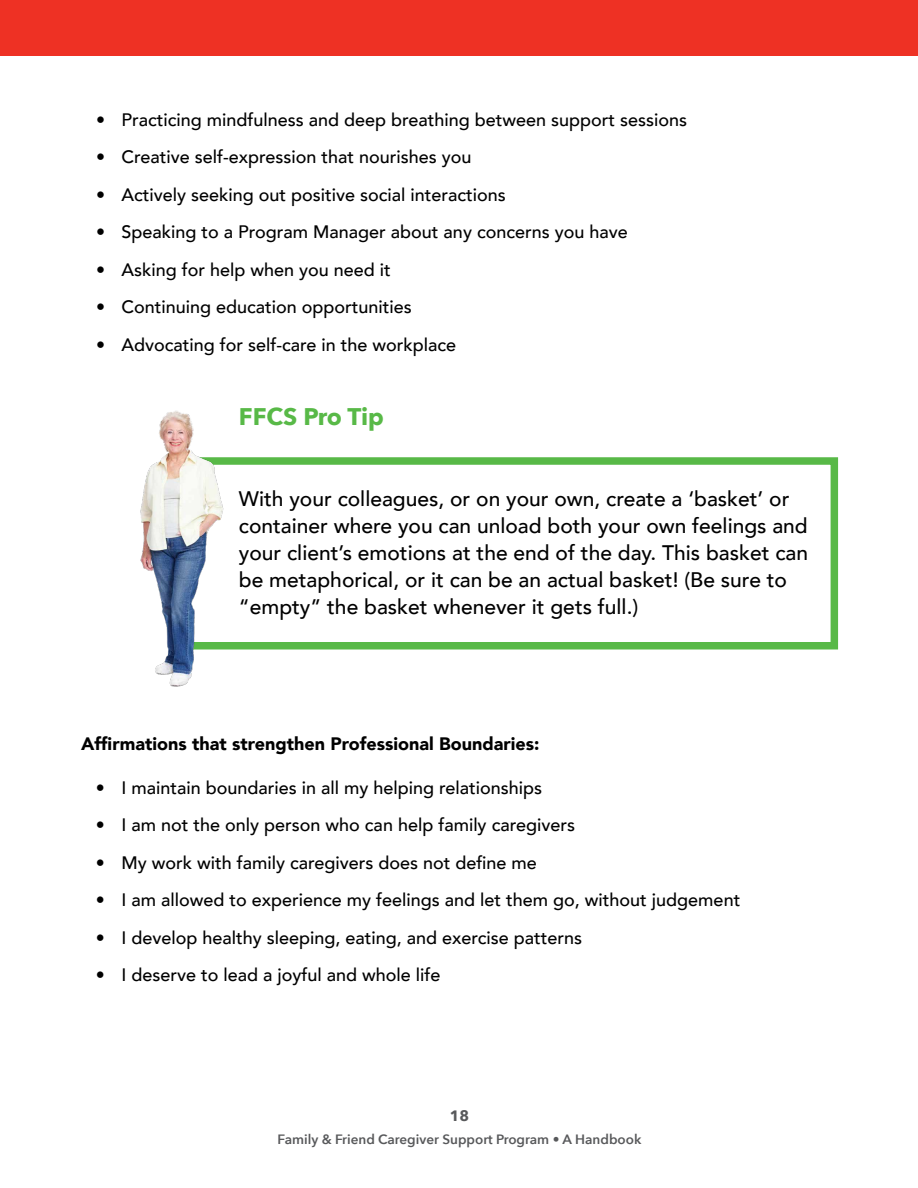
<style>
.page{position:relative;width:918px;height:1188px;background:#fff}
.page>*{position:absolute;margin:0;border:0;box-sizing:border-box;transform-origin:0 0}
.t1{font:700 24px "Avenir Next";color:#58b947}
.t2{font:500 21px/27px "Avenir";color:#000}
.t3{font:500 18px "Avenir";color:#000}
.t4{font:900 18px "Avenir";color:#000}
.t5{font:700 15px "Avenir Next";color:#58595b}
.t6{font:600 13.5px "Avenir Next";color:#58595b}
</style>
<div class="page">
<div style="left:0;top:0;width:918px;height:56px;background:#ee3124"></div>
<div style="left:179px;top:457px;width:659px;height:193px;border:8px solid #58b947"></div>
<img style="left:140px;top:411px;width:88px;height:276px">
<p class="t3" style="left:96px;top:104px;width:593px">• Practicing mindfulness and deep breathing between support sessions</p>
<p class="t3" style="left:96px;top:142px;width:377px">• Creative self-expression that nourishes you</p>
<p class="t3" style="left:96px;top:179px;width:411px">• Actively seeking out positive social interactions</p>
<p class="t3" style="left:96px;top:217px;width:533px">• Speaking to a Program Manager about any concerns you have</p>
<p class="t3" style="left:96px;top:254px;width:296px">• Asking for help when you need it</p>
<p class="t3" style="left:96px;top:292px;width:317px">• Continuing education opportunities</p>
<p class="t3" style="left:96px;top:329px;width:362px">• Advocating for self-care in the workplace</p>
<h1 class="t1" style="left:239px;top:396px;width:147px">FFCS Pro Tip</h1>
<p class="t2" style="left:239px;top:484px;width:571px">With your colleagues, or on your own, create a ‘basket’ or container where you can unload both your own feelings and your client’s emotions at the end of the day. This basket can be metaphorical, or it can be an actual basket! (Be sure to “empty” the basket whenever it gets full.)</p>
<p class="t4" style="left:81px;top:728px;width:460px">Affirmations that strengthen Professional Boundaries:</p>
<p class="t3" style="left:96px;top:772px;width:448px">• I maintain boundaries in all my helping relationships</p>
<p class="t3" style="left:96px;top:810px;width:481px">• I am not the only person who can help family caregivers</p>
<p class="t3" style="left:96px;top:847px;width:442px">• My work with family caregivers does not define me</p>
<p class="t3" style="left:96px;top:885px;width:646px">• I am allowed to experience my feelings and let them go, without judgement</p>
<p class="t3" style="left:96px;top:922px;width:488px">• I develop healthy sleeping, eating, and exercise patterns</p>
<p class="t3" style="left:96px;top:960px;width:346px">• I deserve to lead a joyful and whole life</p>
<p class="t5" style="left:450px;top:1103px;width:21px">18</p>
<p class="t6" style="left:278px;top:1127px;width:365px">Family &amp; Friend Caregiver Support Program • A Handbook</p>
</div>
